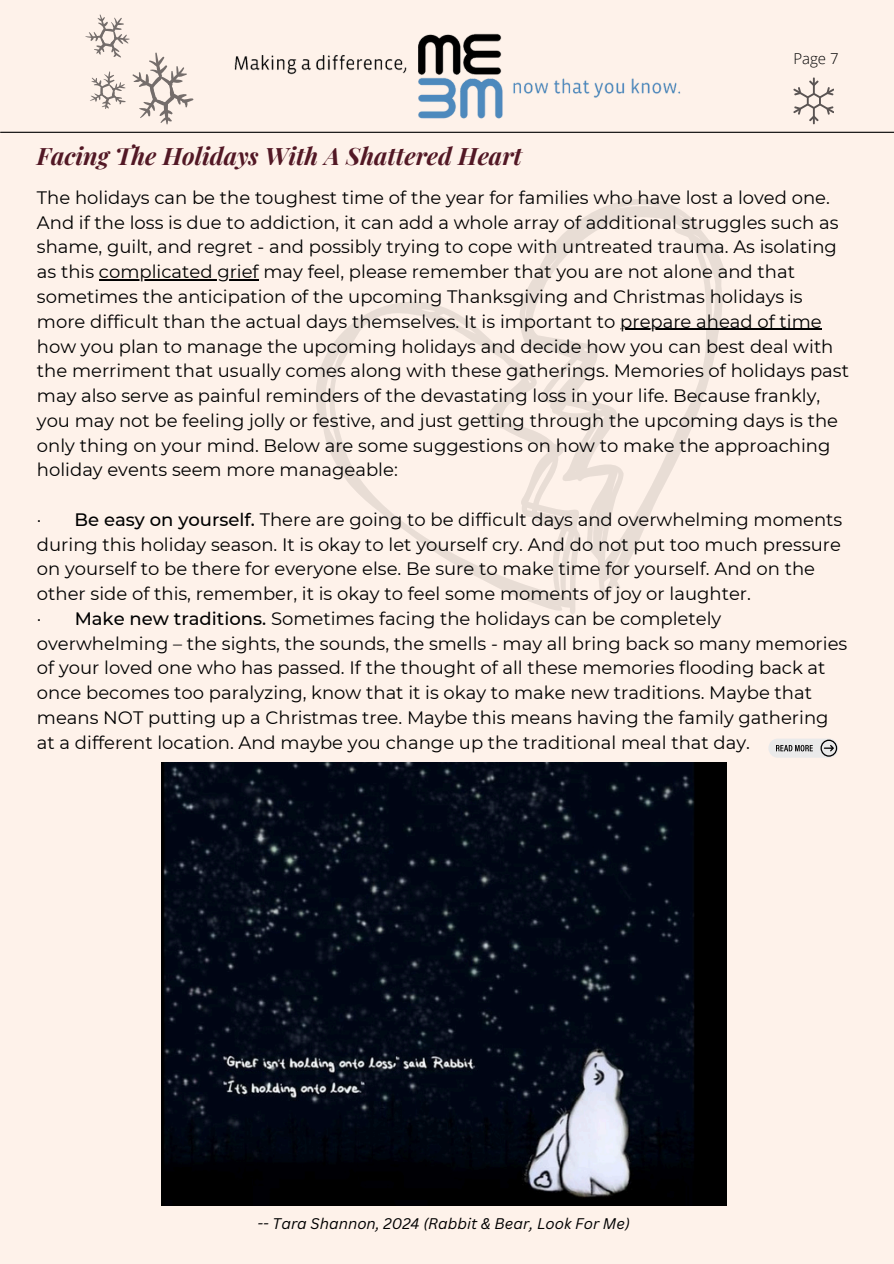
<style>
.page{position:relative;width:894px;height:1264px;background:#fff}
.page>*{position:absolute;margin:0;border:0;box-sizing:border-box;transform-origin:0 0}
.t1{font:italic 700 24px "Playfair Display";color:#521825}
.t2{font:18px/24.8px "Montserrat";color:#000}
.t3{font:italic 15px "Canva Sans";color:#000}
.t4{font:300 15px "Open Sans";color:#000}
.s1{font-weight:500}
</style>
<div class="page">
<div style="left:0;top:0;width:893px;height:1263px;background:#fef2ea"></div>
<hr style="left:1px;top:132px;width:892px;height:1px;background:#000">
<img style="left:234px;top:33px;width:447px;height:86px">
<svg style="left:85px;top:14px;width:108px;height:111px"></svg>
<svg style="left:793px;top:77px;width:40px;height:47px"></svg>
<div style="left:768px;top:738px;width:70px;height:19px;background:#eaeaea;border-radius:9px"></div>
<svg style="left:820px;top:739px;width:17px;height:17px"></svg>
<svg style="left:776px;top:745px;width:36px;height:6px"></svg>
<svg style="left:316px;top:199px;width:499px;height:415px"></svg>
<hr style="left:99px;top:279px;width:160px;height:1px;background:#000">
<hr style="left:620px;top:329px;width:201px;height:1px;background:#000">
<img style="left:161px;top:762px;width:565px;height:443px">
<h2 class="t1" style="left:37px;top:139px;width:486px">Facing The Holidays With A Shattered Heart</h2>
<h2 class="t4" style="left:793px;top:48px;width:47px">Page 7</h2>
<p class="t2" style="left:37px;top:185px;width:802px">The holidays can be the toughest time of the year for families who have lost a loved one.<br>And if the loss is due to addiction, it can add a whole array of additional struggles such as shame, guilt, and regret - and possibly trying to cope with untreated trauma. As isolating as this complicated grief may feel, please remember that you are not alone and that</p>
<p class="t2" style="left:37px;top:284px;width:786px">sometimes the anticipation of the upcoming Thanksgiving and Christmas holidays is more difficult than the actual days themselves. It is important to prepare ahead of time</p>
<p class="t2" style="left:37px;top:334px;width:813px">how you plan to manage the upcoming holidays and decide how you can best deal with the merriment that usually comes along with these gatherings. Memories of holidays past may also serve as painful reminders of the devastating loss in your life. Because frankly, you may not be feeling jolly or festive, and just getting through the upcoming days is the only thing on your mind. Below are some suggestions on how to make the approaching holiday events seem more manageable:</p>
<p class="t2" style="left:37px;top:507px;width:806px">· <span class="s1">Be easy on yourself.</span> There are going to be difficult days and overwhelming moments during this holiday season. It is okay to let yourself cry. And do not put too much pressure on yourself to be there for everyone else. Be sure to make time for yourself. And on the other side of this, remember, it is okay to feel some moments of joy or laughter.<br>·</p>
<h1 class="t2" style="left:37px;top:606px;width:811px;text-indent:38px"><span class="s1">Make new traditions.</span> Sometimes facing the holidays can be completely overwhelming – the sights, the sounds, the smells - may all bring back so many memories of your loved one who has passed. If the thought of all these memories flooding back at once becomes too paralyzing, know that it is okay to make new traditions. Maybe that means NOT putting up a Christmas tree. Maybe this means having the family gathering at a different location. And maybe you change up the traditional meal that day.</h1>
<p class="t3" style="left:257px;top:1212px;width:374px">-- Tara Shannon, 2024 (Rabbit &amp; Bear, Look For Me)</p>
</div>
